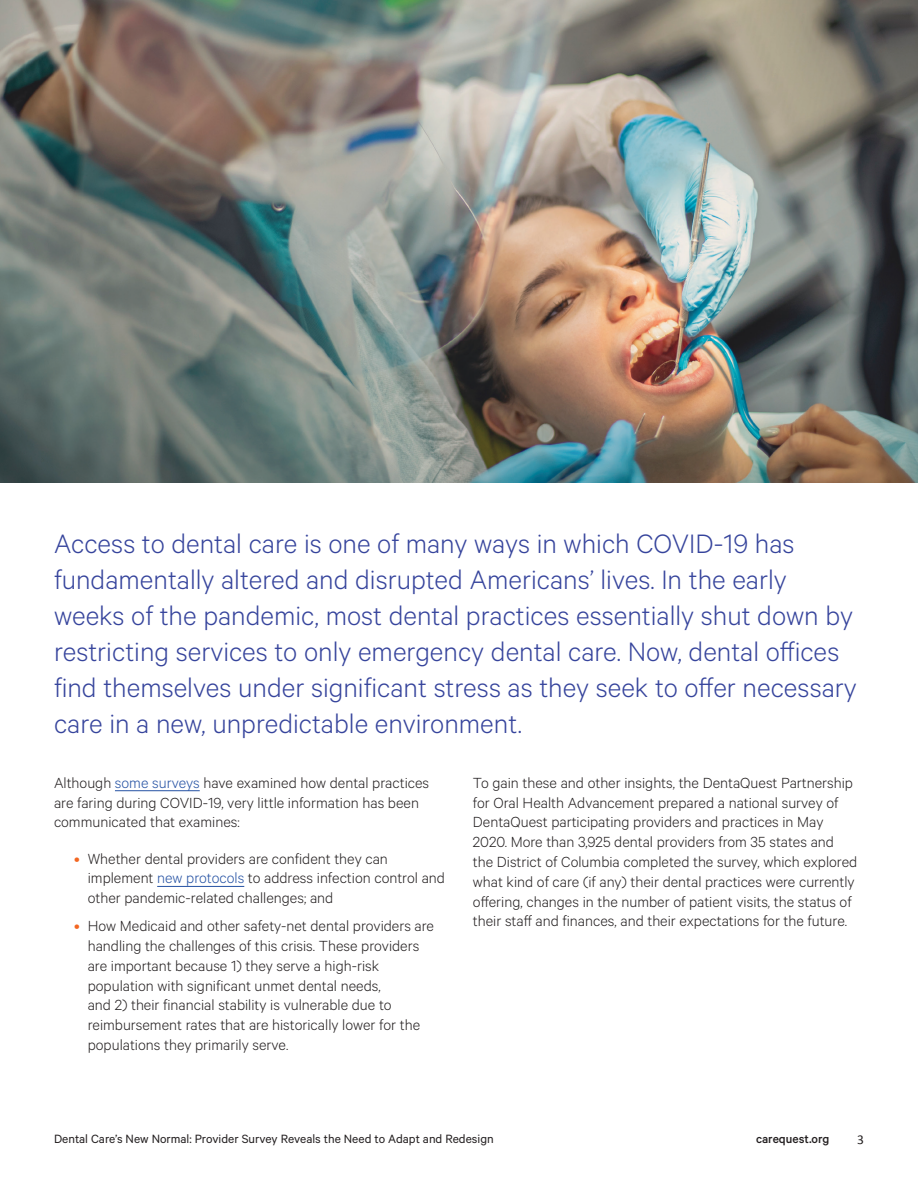
<style>
.page{position:relative;width:918px;height:1188px;background:#fff}
.page>*{position:absolute;margin:0;border:0;box-sizing:border-box;transform-origin:0 0}
.t1{font:300 30px/36px "Calibre";color:#36449c}
.t2{font:300 16.5px/19.8px "Calibre";color:#231f20}
.t3{font:13.5px "Calibre";color:#231f20}
.t4{font:500 13.5px "Calibre";color:#231f20}
.t5{font:13.5px "Calibri";color:#231f20}
.s1{color:#2451a3}
.s2{font-weight:400;color:#f36621}
</style>
<div class="page">
<img style="left:0;top:0;width:918px;height:483px">
<hr style="left:115px;top:790px;width:85px;height:1px;background:#2451a3">
<hr style="left:157px;top:886px;width:87px;height:1px;background:#2451a3">
<p class="t1" style="left:54px;top:524px;width:804px">Access to dental care is one of many ways in which COVID-19 has fundamentally altered and disrupted Americans’ lives. In the early weeks of the pandemic, most dental practices essentially shut down by restricting services to only emergency dental care. Now, dental offices find themselves under significant stress as they seek to offer necessary care in a new, unpredictable environment.</p>
<p class="t2" style="left:54px;top:772px;width:377px">Although <span class="s1">some surveys</span> have examined how dental practices are faring during COVID-19, very little information has been communicated that examines:</p>
<p class="t2" style="left:88px;top:848px;width:359px;text-indent:-13px"><span class="s2">•</span> Whether dental providers are confident they can implement <span class="s1">new protocols</span> to address infection control and other pandemic-related challenges; and</p>
<p class="t2" style="left:88px;top:916px;width:348px;text-indent:-13px"><span class="s2">•</span> How Medicaid and other safety-net dental providers are handling the challenges of this crisis. These providers are important because 1) they serve a high-risk population with significant unmet dental needs,<br>and 2) their financial stability is vulnerable due to reimbursement rates that are historically lower for the populations they primarily serve.</p>
<p class="t2" style="left:473px;top:772px;width:386px">To gain these and other insights, the DentaQuest Partnership for Oral Health Advancement prepared a national survey of DentaQuest participating providers and practices in May 2020. More than 3,925 dental providers from 35 states and the District of Columbia completed the survey, which explored what kind of care (if any) their dental practices were currently offering, changes in the number of patient visits, the status of their staff and finances, and their expectations for the future.</p>
<p class="t3" style="left:54px;top:1131px;width:441px">Dental Care’s New Normal: Provider Survey Reveals the Need to Adapt and Redesign</p>
<p class="t4" style="left:756px;top:1131px;width:75px">carequest.org</p>
<p class="t5" style="left:857px;top:1131px;width:8px">3</p>
</div>
